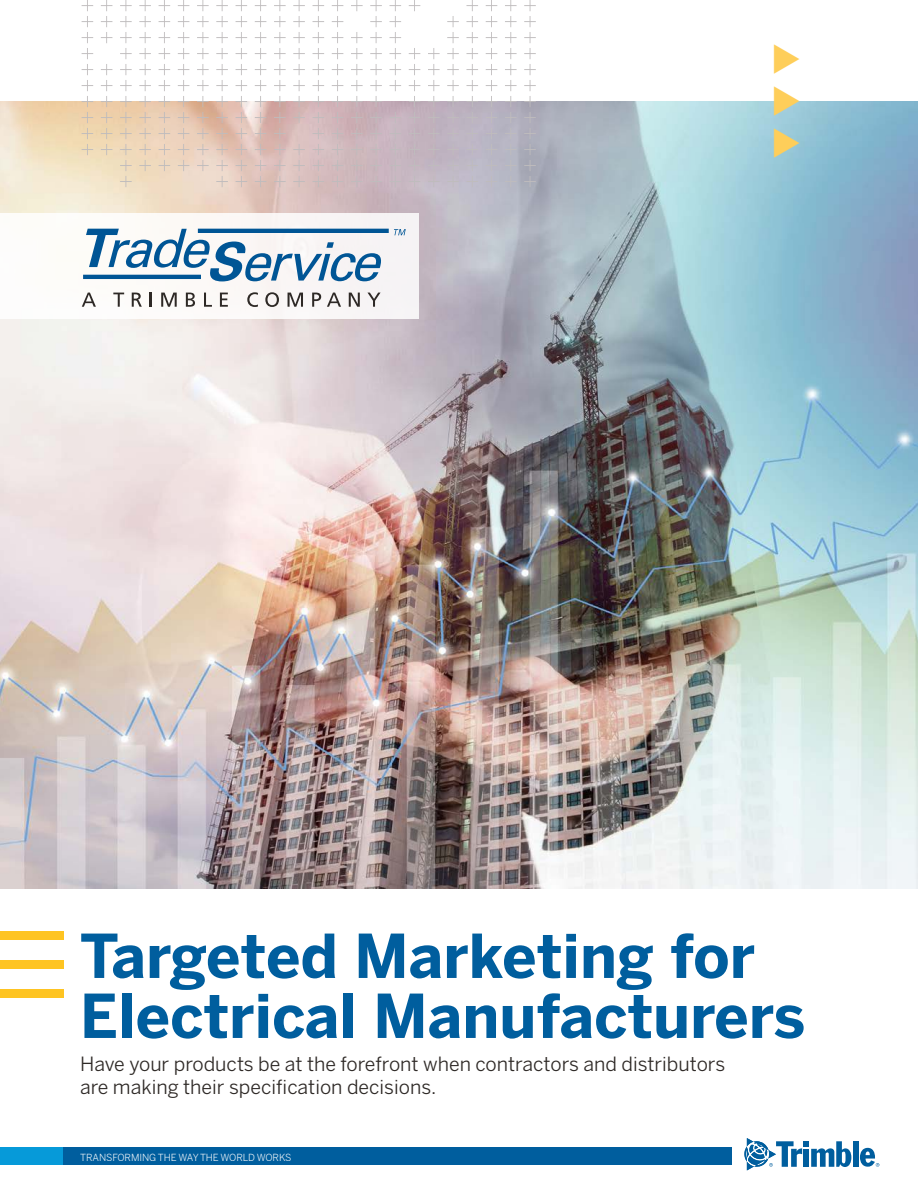
<style>
.page{position:relative;width:918px;height:1188px;background:#fff}
.page>*{position:absolute;margin:0;border:0;box-sizing:border-box;transform-origin:0 0}
.BlueMain{font:700 60px/60px "Benton Sans";color:#005e9e}
.t1{font:36px "Zapf Dingbats ITC";color:#fece5a}
.t2{font:19.5px/23.4px "Benton Sans";color:#2e2926}
.t3{font:9.75px "Benton Sans";letter-spacing:-.01em;color:#fff}
</style>
<div class="page">
<img style="left:0;top:101px;width:918px;height:787px">
<div style="left:0;top:213px;width:419px;height:106px;background:#fcfaf8"></div>
<svg style="left:384px;top:229px;width:5px;height:4px"></svg>
<svg style="left:83px;top:275px;width:3px;height:4px"></svg>
<svg style="left:86px;top:229px;width:298px;height:52px"></svg>
<svg style="left:394px;top:229px;width:12px;height:6px"></svg>
<svg style="left:82px;top:293px;width:14px;height:14px"></svg>
<svg style="left:113px;top:293px;width:11px;height:14px"></svg>
<svg style="left:132px;top:293px;width:10px;height:14px"></svg>
<svg style="left:150px;top:293px;width:2px;height:14px"></svg>
<svg style="left:161px;top:293px;width:16px;height:14px"></svg>
<svg style="left:186px;top:293px;width:9px;height:14px"></svg>
<svg style="left:204px;top:293px;width:8px;height:14px"></svg>
<svg style="left:220px;top:293px;width:8px;height:14px"></svg>
<svg style="left:247px;top:292px;width:11px;height:15px"></svg>
<svg style="left:265px;top:292px;width:14px;height:15px"></svg>
<svg style="left:288px;top:293px;width:15px;height:14px"></svg>
<svg style="left:312px;top:293px;width:9px;height:14px"></svg>
<svg style="left:327px;top:293px;width:14px;height:14px"></svg>
<svg style="left:349px;top:293px;width:11px;height:14px"></svg>
<svg style="left:367px;top:293px;width:14px;height:14px"></svg>
<svg style="left:82px;top:0;width:454px;height:187px"></svg>
<div style="left:0;top:931px;width:64px;height:8px;background:#fec422"></div>
<div style="left:0;top:960px;width:64px;height:9px;background:#fec422"></div>
<div style="left:0;top:989px;width:64px;height:9px;background:#fec422"></div>
<div style="left:853px;top:1141px;width:5px;height:26px;background:#005e9e"></div>
<svg style="left:744px;top:1138px;width:107px;height:32px"></svg>
<svg style="left:860px;top:1148px;width:19px;height:19px"></svg>
<div style="left:0;top:1147px;width:730px;height:18px;background:#069ad9"></div>
<div style="left:64px;top:1147px;width:668px;height:18px;background:#005e9e"></div>
<h2 class="t1" style="left:803px;top:43px;width:118px;rotate:90deg">▲ ▲ ▲</h2>
<p class="BlueMain" style="left:80px;top:927px;width:727px">Targeted Marketing for<br>Electrical Manufacturers</p>
<p class="t2" style="left:80px;top:1052px;width:647px">Have your products be at the forefront when contractors and distributors are making their specification decisions.</p>
<p class="t3" style="left:80px;top:1151px;width:213px">TRANSFORMING THE WAY THE WORLD WORKS</p>
</div>
